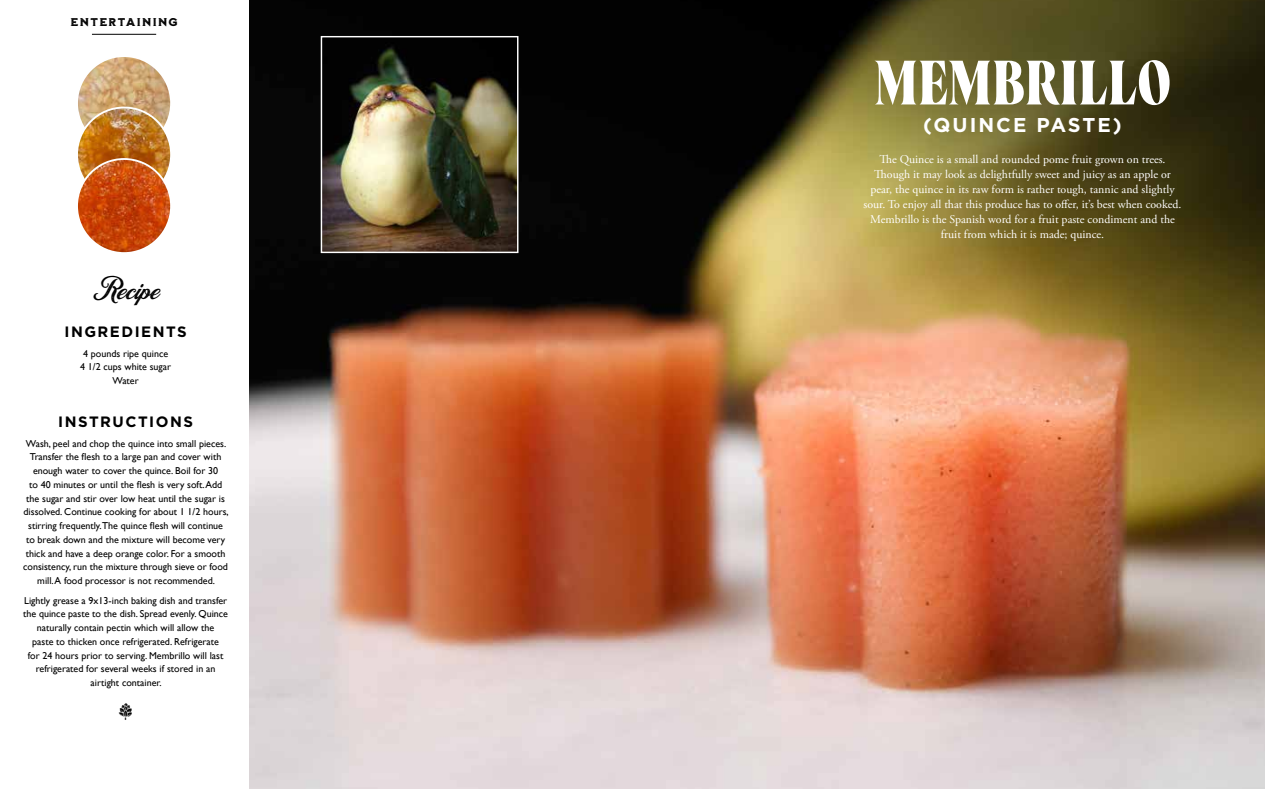
<style>
.page{position:relative;width:1265px;height:789px;background:#fff}
.page>*{position:absolute;margin:0;border:0;box-sizing:border-box;transform-origin:0 0}
.t1{font:700 62.5px "Wayfinder CF";color:#fff}
.t2{font:700 20px "Gotham";letter-spacing:.1em;color:#fff}
.t3{font:20px "Milkstore 01 Scr";color:#000}
.t4{font:700 15px "Gotham";letter-spacing:.1em;color:#000}
.t5{font:11.88px/15px "Adobe Garamond Pro";color:#fff;text-align:center}
.t6{font:900 11.25px "Milkstore 03";letter-spacing:.12em;color:#000}
.t7{font:10px/13.8px "Gill Sans";color:#000;text-align:center}
</style>
<div class="page">
<img style="left:250px;top:0;width:1015px;height:789px">
<hr style="left:92px;top:34px;width:64px;height:1px;background:#000">
<img style="left:323px;top:38px;width:193px;height:213px">
<div style="left:321px;top:36px;width:197px;height:217px;border:1px solid #fff"></div>
<img style="left:77px;top:56px;width:94px;height:94px;border-radius:47px">
<div style="left:76px;top:55px;width:96px;height:96px;border:2px solid #fff;border-radius:50%"></div>
<img style="left:77px;top:107px;width:94px;height:95px;border-radius:47px">
<div style="left:76px;top:107px;width:96px;height:96px;border:2px solid #fff;border-radius:50%"></div>
<img style="left:77px;top:159px;width:94px;height:94px;border-radius:47px">
<div style="left:76px;top:158px;width:96px;height:96px;border:2px solid #fff;border-radius:50%"></div>
<p class="t6" style="left:71px;top:15px;width:108px">ENTERTAINING</p>
<h2 class="t3" style="left:92px;top:280px;width:68px">Recipe</h2>
<h3 class="t4" style="left:64px;top:322px;width:124px">INGREDIENTS</h3>
<p class="t7" style="left:80px;top:347px;width:93px">4 pounds ripe quince<br>4 1/2 cups white sugar<br>Water</p>
<h3 class="t4" style="left:58px;top:412px;width:136px">INSTRUCTIONS</h3>
<p class="t7" style="left:23px;top:436px;width:207px">Wash, peel and chop the quince into small pieces.<br>Transfer the flesh to a large pan and cover with enough water to cover the quince. Boil for 30<br>to 40 minutes or until the flesh is very soft. Add the sugar and stir over low heat until the sugar is dissolved. Continue cooking for about 1 1/2 hours, stirring frequently.The quince flesh will continue to break down and the mixture will become very thick and have a deep orange color. For a smooth consistency, run the mixture through sieve or food mill. A food processor is not recommended.</p>
<p class="t7" style="left:23px;top:593px;width:206px">Lightly grease a 9x13-inch baking dish and transfer the quince paste to the dish. Spread evenly. Quince naturally contain pectin which will allow the<br>paste to thicken once refrigerated. Refrigerate<br>for 24 hours prior to serving. Membrillo will last refrigerated for several weeks if stored in an airtight container.</p>
<h1 class="t1" style="left:874px;top:46px;width:299px">MEMBRILLO</h1>
<h2 class="t2" style="left:923px;top:112px;width:200px">(QUINCE PASTE)</h2>
<p class="t5" style="left:863px;top:152px;width:320px">The Quince is a small and rounded pome fruit grown on trees.<br>Though it may look as delightfully sweet and juicy as an apple or pear, the quince in its raw form is rather tough, tannic and slightly sour. To enjoy all that this produce has to offer, it’s best when cooked.<br>Membrillo is the Spanish word for a fruit paste condiment and the fruit from which it is made; quince.</p>
</div>
